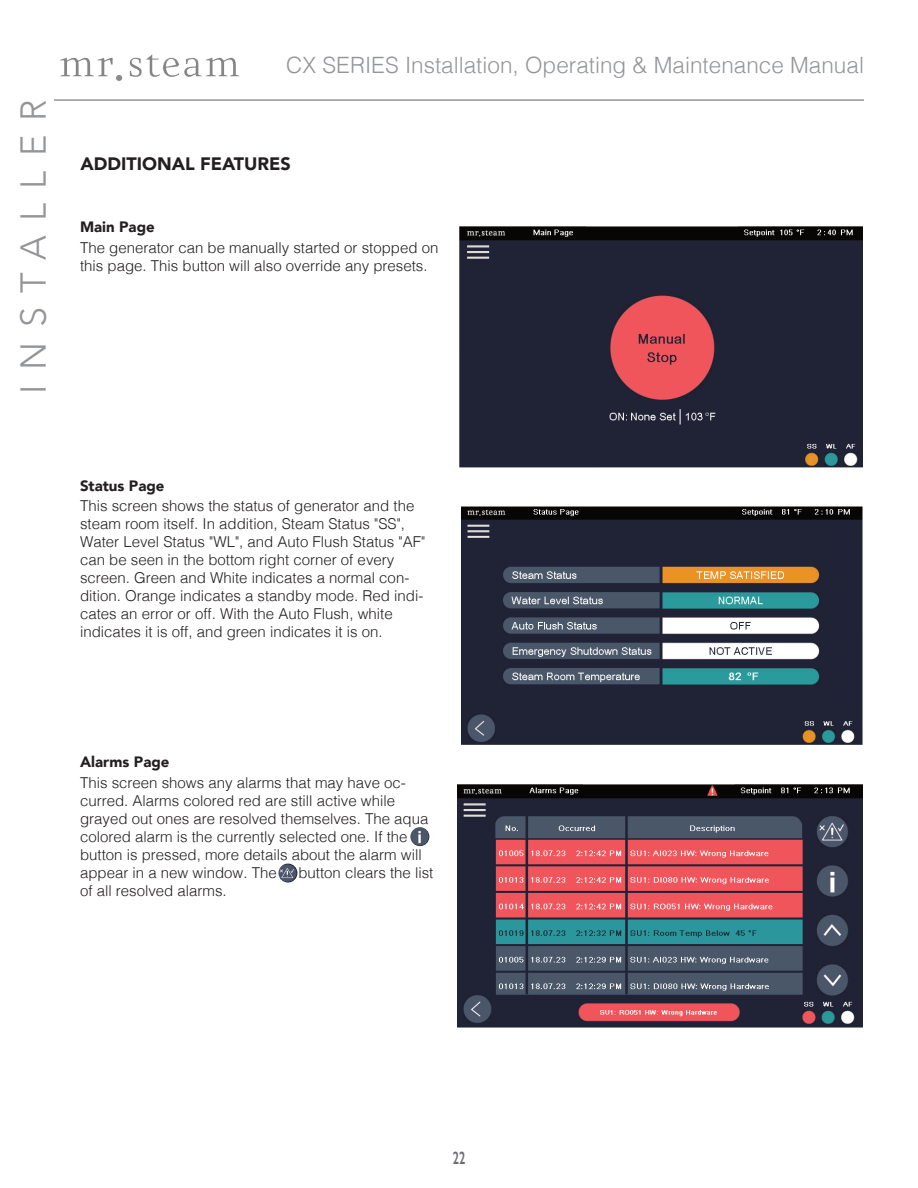
<style>
.page{position:relative;width:918px;height:1188px;background:#fff}
.page>*{position:absolute;margin:0;border:0;box-sizing:border-box;transform-origin:0 0}
.t1{font:300 36px "Avenir";letter-spacing:.4em;color:#939598}
.t2{font:300 22.5px "Helvetica";color:#939598}
.t3{font:900 18px "Avenir";color:#231f20}
.t4{font:600 18px "Gill Sans";color:#6c6d70;scale:.67 1}
.t5{font:300 15px/18px "Helvetica";color:#231f20}
.t6{font:900 15px "Avenir";color:#231f20}
</style>
<div class="page">
<img style="left:60px;top:54px;width:180px;height:27px">
<hr style="left:54px;top:99px;width:810px;height:2px;background:#939598">
<img style="left:459px;top:226px;width:404px;height:241px">
<img style="left:461px;top:506px;width:402px;height:239px">
<img style="left:458px;top:784px;width:405px;height:244px">
<img style="left:278px;top:864px;width:19px;height:19px;border-radius:50%">
<img style="left:410px;top:827px;width:19px;height:19px;border-radius:50%">
<p class="t1" style="left:10px;top:394px;width:296px;rotate:-90deg">INSTALLER</p>
<p class="t2" style="left:286px;top:56px;width:579px">CX SERIES Installation, Operating &amp; Maintenance Manual</p>
<p class="t3" style="left:81px;top:152px;width:212px">ADDITIONAL FEATURES</p>
<p class="t6" style="left:80px;top:217px;width:76px">Main Page</p>
<p class="t5" style="left:80px;top:240px;width:360px">The generator can be manually started or stopped on this page. This button will also override any presets.</p>
<p class="t6" style="left:80px;top:476px;width:86px">Status Page</p>
<p class="t5" style="left:80px;top:498px;width:347px">This screen shows the status of generator and the steam room itself. In addition, Steam Status "SS", Water Level Status "WL", and Auto Flush Status "AF" can be seen in the bottom right corner of every screen. Green and White indicates a normal con&shy;dition. Orange indicates a standby mode. Red indi&shy;cates an error or off. With the Auto Flush, white indicates it is off, and green indicates it is on.</p>
<p class="t6" style="left:80px;top:752px;width:91px">Alarms Page</p>
<p class="t5" style="left:80px;top:775px;width:355px">This screen shows any alarms that may have oc&shy;curred. Alarms colored red are still active while grayed out ones are resolved themselves. The aqua colored alarm is the currently selected one. If the “i” button is pressed, more details about the alarm will appear in a new window. The /!\ button clears the list of all resolved alarms.</p>
<p class="t4" style="left:453px;top:1147px;width:20px">22</p>
</div>
